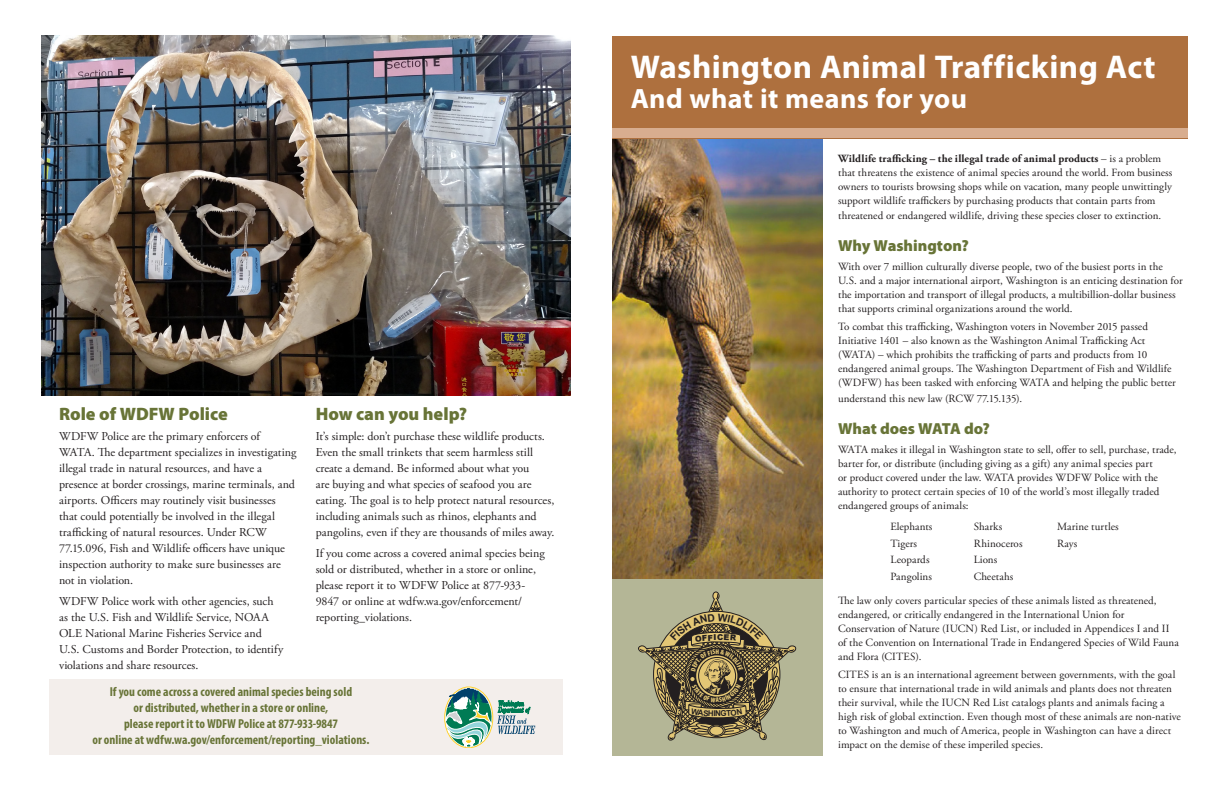
<style>
.page{position:relative;width:1224px;height:792px;background:#fff}
.page>*{position:absolute;margin:0;border:0;box-sizing:border-box;transform-origin:0 0}
.t1{font:700 33px "Myriad Pro";letter-spacing:.01em;color:#fff}
.t2{font:700 28px "Myriad Pro";letter-spacing:.015em;color:#fff}
.t3{font:900 18px "Myriad Pro";color:#687437}
.t4{font:900 16px "Myriad Pro";color:#687437}
.t5{font:700 condensed 13px "Myriad Pro";color:#687437}
.t6{font:12px/16px "Adobe Garamond Pro";color:#231f20}
.t7{font:11px/14px "Adobe Garamond Pro";letter-spacing:.005em;color:#231f20}
.t8{font:900 8px "Arial";color:#231f20}
.t9{font:700 8px "Arial";color:#231f20}
.s1{font-weight:700}
</style>
<div class="page">
<div style="left:612px;top:552px;width:210px;height:204px;background:#b4b696"></div>
<img style="left:612px;top:138px;width:210px;height:441px">
<div style="left:612px;top:36px;width:576px;height:102px;background:#ae703e"></div>
<div style="left:612px;top:128px;width:576px;height:10px;background:#d8ad8f"></div>
<div style="left:49px;top:680px;width:514px;height:75px;background:#f3eeeb"></div>
<svg style="left:446px;top:688px;width:89px;height:59px"></svg>
<img style="left:41px;top:35px;width:530px;height:361px">
<svg style="left:638px;top:591px;width:159px;height:150px"></svg>
<p class="t3" style="left:59px;top:402px;width:170px">Role of WDFW Police</p>
<p class="t6" style="left:59px;top:429px;width:239px">WDFW Police are the primary enforcers of WATA. The department specializes in investigating illegal trade in natural resources, and have a presence at border crossings, marine terminals, and airports. Officers may routinely visit businesses that could potentially be involved in the illegal trafficking of natural resources. Under RCW 77.15.096, Fish and Wildlife officers have unique inspection authority to make sure businesses are not in violation.</p>
<p class="t6" style="left:59px;top:594px;width:226px">WDFW Police work with other agencies, such as the U.S. Fish and Wildlife Service, NOAA OLE National Marine Fisheries Service and U.S. Customs and Border Protection, to identify violations and share resources.</p>
<p class="t3" style="left:316px;top:402px;width:153px">How can you help?</p>
<p class="t6" style="left:316px;top:429px;width:240px">It’s simple: don’t purchase these wildlife products.<br>Even the small trinkets that seem harmless still create a demand. Be informed about what you<br>are buying and what species of seafood you are eating. The goal is to help protect natural resources, including animals such as rhinos, elephants and pangolins, even if they are thousands of miles away.</p>
<p class="t6" style="left:316px;top:546px;width:231px">If you come across a covered animal species being sold or distributed, whether in a store or online, please report it to WDFW Police at 877-933- 9847 or online at wdfw.wa.gov/enforcement/ reporting_violations.</p>
<p class="t5" style="left:110px;top:684px;width:244px">If you come across a covered animal species being sold</p>
<p class="t5" style="left:134px;top:700px;width:196px">or distributed, whether in a store or online,</p>
<p class="t5" style="left:124px;top:716px;width:215px">please report it to WDFW Police at 877-933-9847</p>
<p class="t5" style="left:92px;top:732px;width:278px">or online at wdfw.wa.gov/enforcement/reporting_violations.</p>
<p class="t1" style="left:631px;top:46px;width:526px">Washington Animal Trafficking Act</p>
<p class="t2" style="left:631px;top:81px;width:338px">And what it means for you</p>
<p class="t7" style="left:838px;top:152px;width:336px"><span class="s1">Wildlife trafficking – the illegal trade of animal products</span> – is a problem that threatens the existence of animal species around the world. From business owners to tourists browsing shops while on vacation, many people unwittingly support wildlife traffickers by purchasing products that contain parts from</p>
<p class="t7" style="left:838px;top:209px;width:325px">threatened or endangered wildlife, driving these species closer to extinction.</p>
<p class="t4" style="left:838px;top:235px;width:132px">Why Washington?</p>
<p class="t7" style="left:838px;top:259px;width:346px">With over 7 million culturally diverse people, two of the busiest ports in the U.S. and a major international airport, Washington is an enticing destination for the importation and transport of illegal products, a multibillion-dollar business that supports criminal organizations around the world.</p>
<p class="t7" style="left:838px;top:320px;width:339px">To combat this trafficking, Washington voters in November 2015 passed Initiative 1401 – also known as the Washington Animal Trafficking Act (WATA) – which prohibits the trafficking of parts and products from 10 endangered animal groups. The Washington Department of Fish and Wildlife (WDFW) has been tasked with enforcing WATA and helping the public better</p>
<p class="t7" style="left:838px;top:392px;width:186px">understand this new law (RCW 77.15.135).</p>
<p class="t4" style="left:838px;top:418px;width:153px">What does WATA do?</p>
<p class="t7" style="left:838px;top:442px;width:340px">WATA makes it illegal in Washington state to sell, offer to sell, purchase, trade, barter for, or distribute (including giving as a gift) any animal species part<br>or product covered under the law. WATA provides WDFW Police with the authority to protect certain species of 10 of the world’s most illegally traded endangered groups of animals:</p>
<p class="t7" style="left:890px;top:519px;width:44px">Elephants</p>
<p class="t7" style="left:974px;top:519px;width:30px">Sharks</p>
<p class="t7" style="left:1057px;top:519px;width:63px">Marine turtles</p>
<p class="t7" style="left:890px;top:536px;width:28px">Tigers</p>
<p class="t7" style="left:974px;top:536px;width:50px">Rhinoceros</p>
<p class="t7" style="left:1057px;top:536px;width:22px">Rays</p>
<p class="t7" style="left:890px;top:553px;width:41px">Leopards</p>
<p class="t7" style="left:974px;top:553px;width:25px">Lions</p>
<p class="t7" style="left:890px;top:570px;width:43px">Pangolins</p>
<p class="t7" style="left:974px;top:570px;width:41px">Cheetahs</p>
<p class="t7" style="left:838px;top:594px;width:342px">The law only covers particular species of these animals listed as threatened, endangered, or critically endangered in the International Union for Conservation of Nature (IUCN) Red List, or included in Appendices I and II of the Convention on International Trade in Endangered Species of Wild Fauna and Flora (CITES).</p>
<p class="t7" style="left:838px;top:668px;width:344px">CITES is an is an international agreement between governments, with the goal to ensure that international trade in wild animals and plants does not threaten their survival, while the IUCN Red List catalogs plants and animals facing a high risk of global extinction. Even though most of these animals are non-native to Washington and much of America, people in Washington can have a direct impact on the demise of these imperiled species.</p>
<p class="t8" style="left:717px;top:632px;width:8px">C</p>
<p class="t9" style="left:715px;top:708px;width:7px">N</p>
</div>
